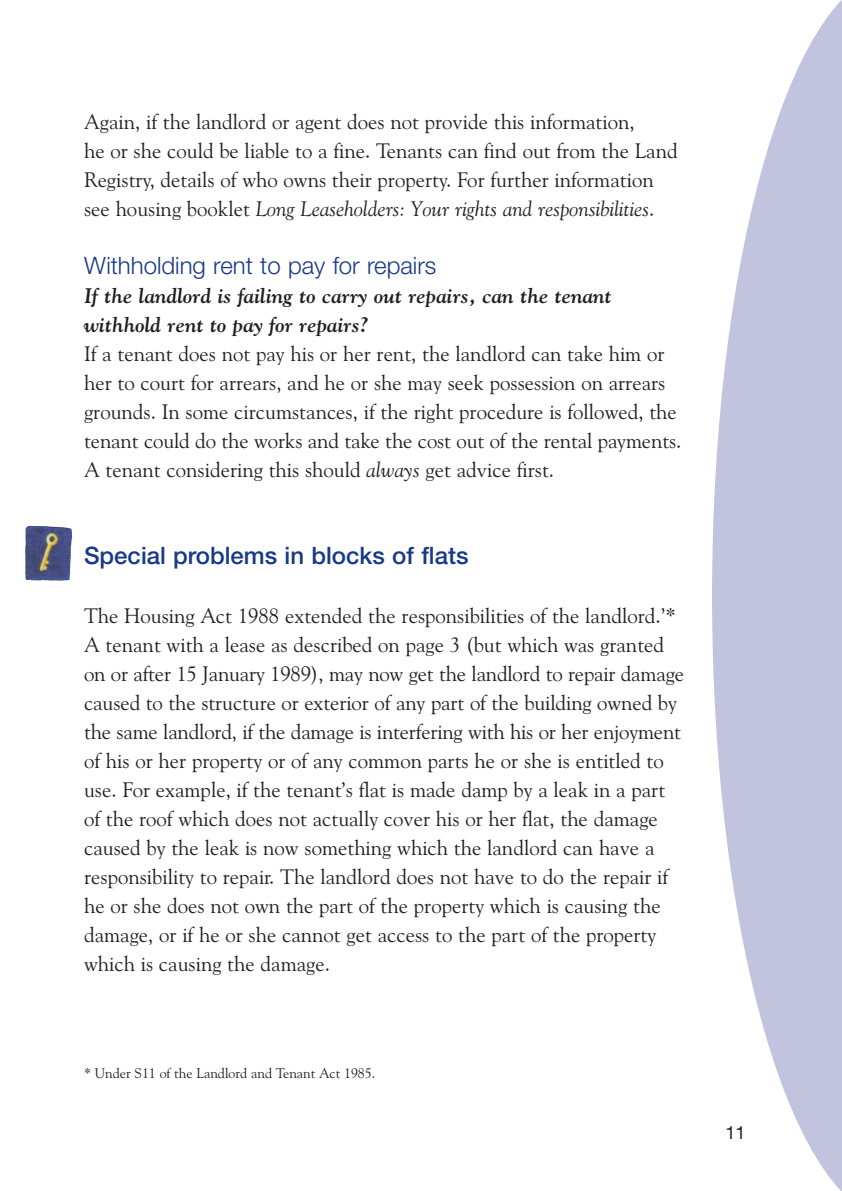
<style>
.page{position:relative;width:842px;height:1191px;background:#fff}
.page>*{position:absolute;margin:0;border:0;box-sizing:border-box;transform-origin:0 0}
.t1{font:300 24px "Helvetica Neue";color:#183889}
.t2{font:500 24px "Helvetica Neue";color:#183889}
.t3{font:21px/29px "Goudy Old Style";color:#231f20}
.t4{font:italic 700 21px/29px "Goudy";color:#231f20}
.t5{font:21px "Goudy Old Style Italic";color:#231f20}
.t6{font:18px "Helvetica Neue";color:#231f20}
.t7{font:14px "Goudy Old Style";color:#231f20}
.s1{font-family:"Goudy Old Style"}
.s2{font-family:"Goudy Old Style Italic"}
</style>
<div class="page">
<svg style="left:712px;top:1px;width:129px;height:1190px;fill:#c1c3df"></svg>
<svg style="left:25px;top:525px;width:48px;height:56px"></svg>
<img style="left:31px;top:526px;width:41px;height:38px">
<p class="t3" style="left:84px;top:109px;width:595px">Again, if the landlord or agent does not provide this information,<br>he or she could be liable to a fine. Tenants can find out from the Land<br>Registry, details of who owns their property. For further information</p>
<p class="t5" style="left:84px;top:201px;width:572px"><span class="s1">see housing booklet</span> Long Leaseholders: Your rights and responsibilities<span class="s1">.</span></p>
<p class="t1" style="left:84px;top:257px;width:354px">Withholding rent to pay for repairs</p>
<p class="t4" style="left:84px;top:283px;width:529px">If the landlord is failing to carry out repairs, can the tenant withhold rent to pay for repairs?</p>
<p class="t3" style="left:84px;top:341px;width:599px">If a tenant does not pay his or her rent, the landlord can take him or her to court for arrears, and he or she may seek possession on arrears grounds. In some circumstances, if the right procedure is followed, the tenant could do the works and take the cost out of the rental payments.<br>A tenant considering this should <span class="s2">always</span> get advice first.</p>
<p class="t2" style="left:84px;top:547px;width:386px">Special problems in blocks of flats</p>
<p class="t3" style="left:84px;top:602px;width:601px">The Housing Act 1988 extended the responsibilities of the landlord.’* A tenant with a lease as described on page 3 (but which was granted on or after 15 January 1989), may now get the landlord to repair damage caused to the structure or exterior of any part of the building owned by the same landlord, if the damage is interfering with his or her enjoyment of his or her property or of any common parts he or she is entitled to use. For example, if the tenant’s flat is made damp by a leak in a part of the roof which does not actually cover his or her flat, the damage caused by the leak is now something which the landlord can have a responsibility to repair. The landlord does not have to do the repair if he or she does not own the part of the property which is causing the damage, or if he or she cannot get access to the part of the property which is causing the damage.</p>
<p class="t7" style="left:84px;top:1067px;width:293px">* Under S11 of the Landlord and Tenant Act 1985.</p>
<p class="t6" style="left:725px;top:1126px;width:22px">11</p>
</div>
